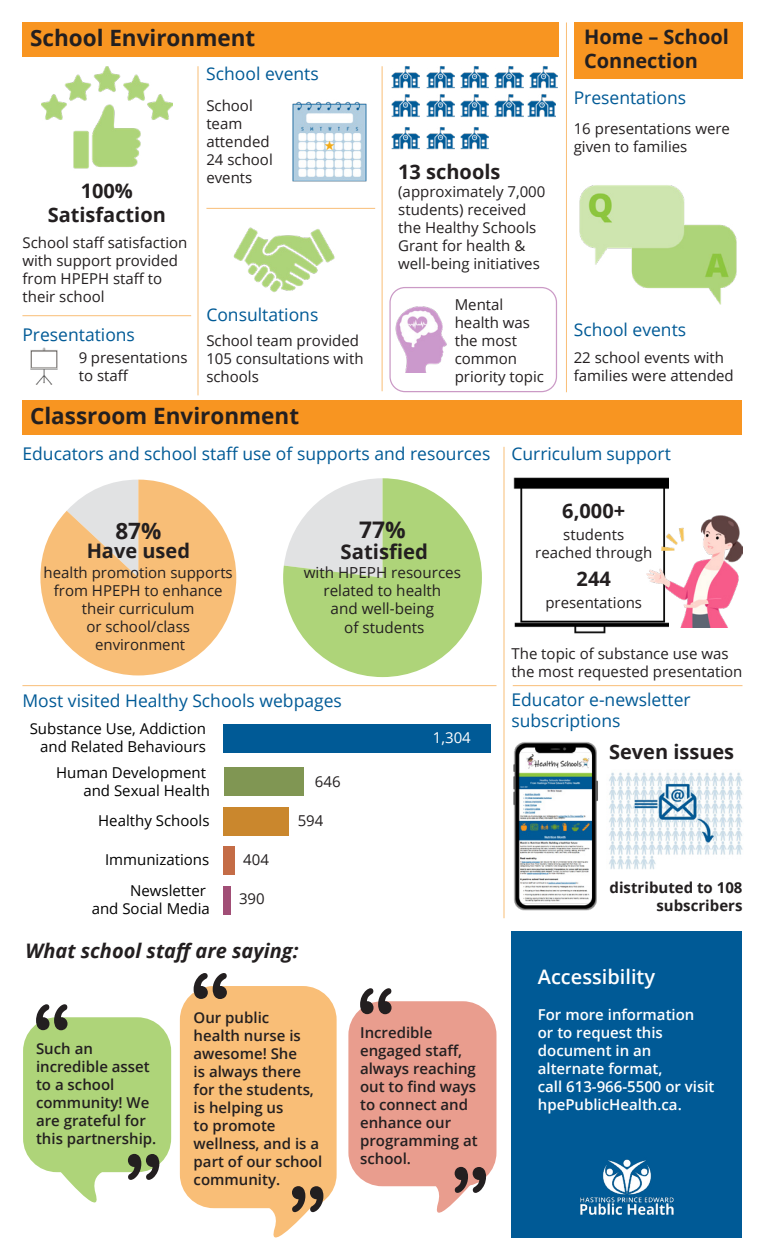
<style>
.page{position:relative;width:765px;height:1260px;background:#fff}
.page>*{position:absolute;margin:0;border:0;box-sizing:border-box;transform-origin:0 0}
.t1{font:700 22.88px "Open Sans";color:#231f20}
.t2{font:700 22.5px "Open Sans";color:#231f20}
.t3{font:700 20.25px "Open Sans";color:#231f20}
.t4{font:700 20px/24px "Open Sans";color:#231f20}
.t5{font:italic 700 20px "Open Sans";color:#231f20}
.white_and_centred{font:600 20px "Open Sans";color:#fff}
.Heading{font:17.5px/21px "Open Sans";color:#005a96}
.t6{font:15.25px/18.2px "Open Sans";color:#231f20;text-align:center}
.t7{font:15px/18px "Open Sans";color:#231f20}
.quotes{font:600 15px/18px "Open Sans";color:#231f20}
.t8{font:15px/18px "Open Sans";color:#000;text-align:right}
.white_and_centred-2{font:600 15px/18px "Open Sans";color:#fff}
.t9{font:700 15px/18px "Open Sans";color:#231f20;text-align:right}
.t10{font:15px "Open Sans";color:#fff}
</style>
<div class="page">
<img style="left:513px;top:477px;width:155px;height:157px">
<div style="left:22px;top:400px;width:720px;height:35px;background:#f89521"></div>
<div style="left:512px;top:931px;width:230px;height:307px;background:#005a96"></div>
<div style="left:180px;top:986px;width:157px;height:222px;background:#f9be77;border-radius:34px"></div>
<svg style="left:194px;top:973px;width:33px;height:26px"></svg>
<div style="left:224px;top:886px;width:7px;height:28px;background:#a14e76"></div>
<div style="left:224px;top:847px;width:11px;height:28px;background:#c46c46"></div>
<div style="left:224px;top:807px;width:65px;height:29px;background:#ca872d"></div>
<div style="left:224px;top:768px;width:80px;height:28px;background:#809653"></div>
<div style="left:224px;top:725px;width:267px;height:28px;background:#005a96"></div>
<svg style="left:40px;top:480px;width:196px;height:195px"></svg>
<svg style="left:283px;top:478px;width:199px;height:199px;fill:#aed479"></svg>
<img style="left:609px;top:772px;width:134px;height:98px">
<img style="left:631px;top:516px;width:111px;height:111px">
<div style="left:348px;top:1001px;width:149px;height:185px;background:#e99d8e;border-radius:34px"></div>
<svg style="left:360px;top:988px;width:32px;height:26px"></svg>
<div style="left:23px;top:1017px;width:148px;height:155px;background:#aed479;border-radius:34px"></div>
<svg style="left:36px;top:1004px;width:32px;height:26px"></svg>
<div style="left:22px;top:22px;width:537px;height:35px;background:#f89521"></div>
<img style="left:41px;top:66px;width:131px;height:103px">
<div style="left:574px;top:22px;width:168px;height:57px;background:#f89521"></div>
<img style="left:395px;top:306px;width:52px;height:66px">
<div style="left:389px;top:287px;width:168px;height:105px;border:1px solid #cb9ac6;border-radius:15px"></div>
<img style="left:30px;top:348px;width:28px;height:37px">
<hr style="left:198px;top:66px;width:1px;height:329px;background:#f9be77">
<hr style="left:382px;top:66px;width:1px;height:325px;background:#f9be77">
<hr style="left:566px;top:22px;width:1px;height:370px;background:#f9be77">
<hr style="left:504px;top:447px;width:1px;height:471px;background:#f9be77">
<hr style="left:22px;top:315px;width:169px;height:1px;background:#f9be77">
<hr style="left:206px;top:208px;width:169px;height:1px;background:#f9be77">
<hr style="left:22px;top:685px;width:475px;height:1px;background:#f9be77">
<hr style="left:513px;top:685px;width:230px;height:1px;background:#f9be77">
<img style="left:580px;top:1159px;width:94px;height:56px">
<img style="left:232px;top:208px;width:105px;height:85px">
<img style="left:292px;top:101px;width:75px;height:81px">
<img style="left:579px;top:185px;width:158px;height:120px">
<svg style="left:57px;top:1153px;width:102px;height:50px"></svg>
<svg style="left:244px;top:1186px;width:79px;height:52px"></svg>
<svg style="left:409px;top:1166px;width:77px;height:47px"></svg>
<img style="left:503px;top:741px;width:95px;height:170px">
<img style="left:392px;top:66px;width:28px;height:51px">
<img style="left:427px;top:66px;width:28px;height:51px">
<img style="left:461px;top:66px;width:28px;height:51px">
<img style="left:495px;top:66px;width:28px;height:51px">
<img style="left:528px;top:66px;width:29px;height:51px">
<img style="left:461px;top:127px;width:28px;height:23px">
<img style="left:392px;top:127px;width:28px;height:23px">
<img style="left:427px;top:127px;width:28px;height:23px">
<p class="t2" style="left:30px;top:22px;width:227px">School Environment</p>
<p class="t4" style="left:81px;top:178px;width:54px">100%</p>
<p class="t4" style="left:48px;top:202px;width:120px">Satisfaction</p>
<p class="t7" style="left:22px;top:234px;width:166px">School staff satisfaction with support provided from HPEPH staff to their school</p>
<p class="Heading" style="left:22px;top:323px;width:114px">Presentations</p>
<p class="t7" style="left:79px;top:348px;width:110px">9 presentations to staff</p>
<p class="Heading" style="left:206px;top:62px;width:114px">School events</p>
<p class="t7" style="left:206px;top:97px;width:68px">School team attended<br>24 school events</p>
<p class="Heading" style="left:206px;top:304px;width:114px">Consultations</p>
<p class="t7" style="left:206px;top:331px;width:159px">School team provided<br>105 consultations with schools</p>
<p class="t2" style="left:30px;top:400px;width:271px">Classroom Environment</p>
<p class="t4" style="left:398px;top:159px;width:104px">13 schools</p>
<p class="t7" style="left:398px;top:182px;width:149px">(approximately 7,000 students) received the Healthy Schools<br>Grant for health &amp; well-being initiatives</p>
<p class="t7" style="left:455px;top:295px;width:91px">Mental health was the most common priority topic</p>
<p class="t4" style="left:584px;top:25px;width:146px">Home – School<br>Connection</p>
<p class="Heading" style="left:574px;top:86px;width:114px">Presentations</p>
<p class="t7" style="left:574px;top:120px;width:158px">16 presentations were given to families</p>
<p class="Heading" style="left:574px;top:319px;width:114px">School events</p>
<p class="t7" style="left:574px;top:349px;width:162px">22 school events with families were attended</p>
<p class="Heading" style="left:22px;top:443px;width:469px">Educators and school staff use of supports and resources</p>
<p class="t2" style="left:115px;top:514px;width:47px">87%</p>
<p class="t7" style="left:44px;top:563px;width:191px;text-align:center">health promotion supports from HPEPH to enhance their curriculum<br>or school/class environment</p>
<p class="t4" style="left:87px;top:538px;width:105px">Have used</p>
<p class="t1" style="left:359px;top:514px;width:48px">77%</p>
<p class="t6" style="left:304px;top:563px;width:159px">with HPEPH resources related to health<br>and well-being<br>of students</p>
<p class="t3" style="left:341px;top:538px;width:89px">Satisfied</p>
<p class="Heading" style="left:22px;top:690px;width:321px">Most visited Healthy Schools webpages</p>
<p class="t8" style="left:30px;top:719px;width:178px">Substance Use, Addiction and Related Behaviours</p>
<p class="t10" style="left:433px;top:728px;width:39px">1,304</p>
<p class="t7" style="left:315px;top:772px;width:27px">646</p>
<p class="t7" style="left:298px;top:811px;width:27px">594</p>
<p class="t7" style="left:243px;top:850px;width:27px">404</p>
<p class="t7" style="left:239px;top:889px;width:27px">390</p>
<p class="t8" style="left:56px;top:764px;width:155px">Human Development and Sexual Health</p>
<p class="t8" style="left:98px;top:811px;width:113px">Healthy Schools</p>
<p class="t8" style="left:105px;top:851px;width:106px">Immunizations</p>
<p class="t8" style="left:92px;top:881px;width:120px">Newsletter<br>and Social Media</p>
<p class="t5" style="left:26px;top:936px;width:274px">What school staff are saying:</p>
<p class="quotes" style="left:36px;top:1040px;width:122px">Such an incredible asset to a school community! We are grateful for this partnership.</p>
<p class="quotes" style="left:194px;top:1008px;width:130px">Our public<br>health nurse is awesome! She<br>is always there for the students, is helping us<br>to promote wellness, and is a part of our school community.</p>
<p class="quotes" style="left:360px;top:1023px;width:119px">Incredible engaged staff, always reaching out to find ways to connect and enhance our programming at school.</p>
<p class="Heading" style="left:512px;top:443px;width:161px">Curriculum support</p>
<p class="t4" style="left:562px;top:499px;width:64px">6,000+</p>
<p class="t7" style="left:535px;top:525px;width:119px;text-align:center">students reached through</p>
<p class="t4" style="left:577px;top:566px;width:36px">244</p>
<p class="t7" style="left:545px;top:593px;width:98px">presentations</p>
<p class="t7" style="left:512px;top:644px;width:232px">The topic of substance use was the most requested presentation</p>
<p class="Heading" style="left:512px;top:689px;width:181px">Educator e-newsletter subscriptions</p>
<p class="t4" style="left:609px;top:739px;width:127px">Seven issues</p>
<p class="t9" style="left:610px;top:879px;width:134px">distributed to 108 subscribers</p>
<p class="white_and_centred" style="left:538px;top:963px;width:119px">Accessibility</p>
<p class="white_and_centred-2" style="left:538px;top:1005px;width:178px">For more information<br>or to request this document in an alternate format,<br>call 613-966-5500 or visit hpePublicHealth.ca.</p>
</div>
